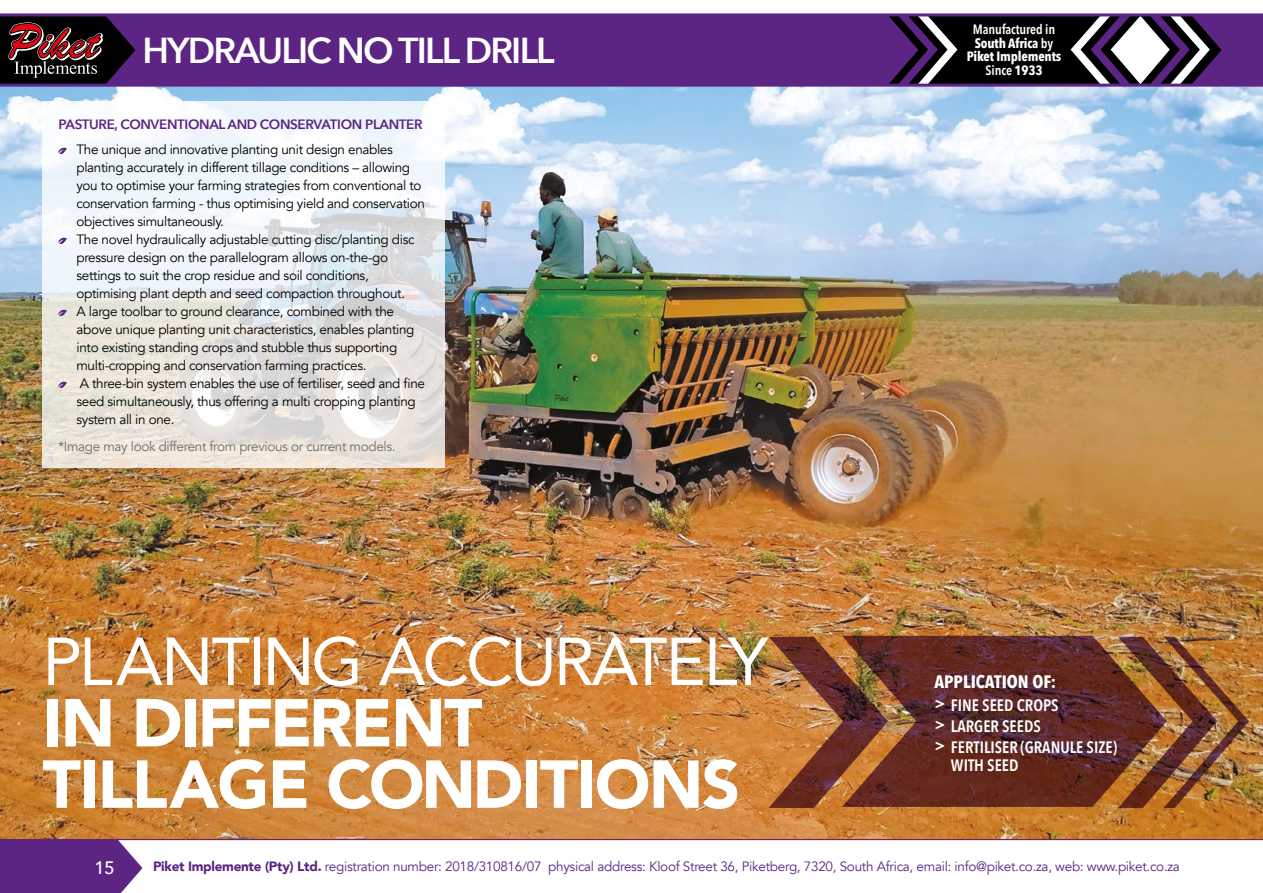
<style>
.page{position:relative;width:1263px;height:893px;background:#fff}
.page>*{position:absolute;margin:0;border:0;box-sizing:border-box;transform-origin:0 0}
.t1{font:900 66.9px/61.3px "Avenir";letter-spacing:-.025em;color:#fff}
.t2{font:66.9px "Avenir";letter-spacing:-.05em;color:#fff}
.t3{font:600 36px "Avenir Next";letter-spacing:-.05em;color:#fff}
.t4{font:700 18px "Avenir Next Condensed";color:#fff}
.t5{font:500 18px "Avenir";color:#fff}
.t6{font:600 16.5px/21px "Avenir Next Condensed";color:#fff}
.t7{font:13.5px/18px "Avenir";letter-spacing:-.025em;color:#000}
.t8{font:13.5px "Avenir";letter-spacing:-.02em;color:#5c2483}
.t9{font:700 13.5px/13.5px "Avenir Next Condensed";letter-spacing:-.01em;color:#fff;text-align:center}
.t10{font:13.5px "Avenir";letter-spacing:-.025em;color:#706f6f}
.t11{font:600 13.5px "Avenir Next";letter-spacing:-.025em;color:#5c2483}
.s1{font-weight:600}
.s2{font-weight:900}
</style>
<div class="page">
<img style="left:0;top:87px;width:1263px;height:752px">
<svg style="left:842px;top:636px;width:325px;height:171px;background:#612c26"></svg>
<img style="left:1118px;top:637px;width:131px;height:171px">
<img style="left:769px;top:637px;width:119px;height:171px">
<svg style="left:43px;top:101px;width:402px;height:367px"></svg>
<svg style="left:58px;top:147px;width:9px;height:7px"></svg>
<svg style="left:58px;top:237px;width:9px;height:7px"></svg>
<svg style="left:58px;top:309px;width:9px;height:7px"></svg>
<svg style="left:58px;top:381px;width:9px;height:7px"></svg>
<div style="left:0;top:15px;width:185px;height:70px;background:#000"></div>
<div style="left:106px;top:16px;width:753px;height:68px;background:#5c2483"></div>
<hr style="left:0;top:84px;width:1263px;height:3px;background:#5c2483">
<hr style="left:0;top:13px;width:1263px;height:3px;background:#5c2483">
<svg style="left:0;top:840px;width:142px;height:53px;background:#68348c"></svg>
<svg style="left:859px;top:16px;width:404px;height:68px;background:#433150"></svg>
<svg style="left:8px;top:16px;width:95px;height:68px"></svg>
<hr style="left:0;top:839px;width:1263px;height:1px;background:#5c2483">
<h2 class="t3" style="left:142px;top:19px;width:414px">HYDRAULIC NO TILL DRILL</h2>
<p class="t9" style="left:203px;top:36px;width:96px">South Africa <span class="s1">by<br></span>Piket Implements</p>
<p class="t11" style="left:58px;top:113px;width:366px">PASTURE, CONVENTIONAL AND CONSERVATION PLANTER</p>
<p class="t7" style="left:76px;top:141px;width:350px">The unique and innovative planting unit design enables planting accurately in different tillage conditions – allowing you to optimise your farming strategies from conventional to conservation farming - thus optimising yield and conservation objectives simultaneously.<br>The novel hydraulically adjustable cutting disc/planting disc pressure design on the parallelogram allows on-the-go settings to suit the crop residue and soil conditions, optimising plant depth and seed compaction throughout.<br>A large toolbar to ground clearance, combined with the above unique planting unit characteristics, enables planting into existing standing crops and stubble thus supporting multi-cropping and conservation farming practices.<br>A three-bin system enables the use of fertiliser, seed and fine seed simultaneously, thus offering a multi cropping planting system all in one.</p>
<p class="t10" style="left:58px;top:439px;width:339px">*Image may look different from previous or current models.</p>
<h1 class="t2" style="left:43px;top:608px;width:727px">PLANTING ACCURATELY</h1>
<h1 class="t1" style="left:43px;top:691px;width:699px">IN DIFFERENT<br>TILLAGE CONDITIONS</h1>
<p class="t9" style="left:967px;top:23px;width:96px"><span class="s1">Manufactured in<br></span>South Africa <span class="s1">by<br></span>Piket Implements<br><span class="s1">Since</span> 1933</p>
<h3 class="t4" style="left:934px;top:671px;width:123px">APPLICATION OF:</h3>
<p class="t6" style="left:934px;top:694px;width:184px">&gt; FINE SEED CROPS<br>&gt; LARGER SEEDS<br>&gt; FERTILISER (GRANULE SIZE)</p>
<p class="t6" style="left:951px;top:754px;width:69px">WITH SEED</p>
<h3 class="t5" style="left:95px;top:852px;width:22px">15</h3>
<p class="t8" style="left:153px;top:858px;width:1028px"><span class="s2">Piket Implemente (Pty) Ltd.</span> registration number: 2018/310816/07 physical address: Kloof Street 36, Piketberg, 7320, South Africa, email: info@piket.co.za, web: www.piket.co.za</p>
</div>
